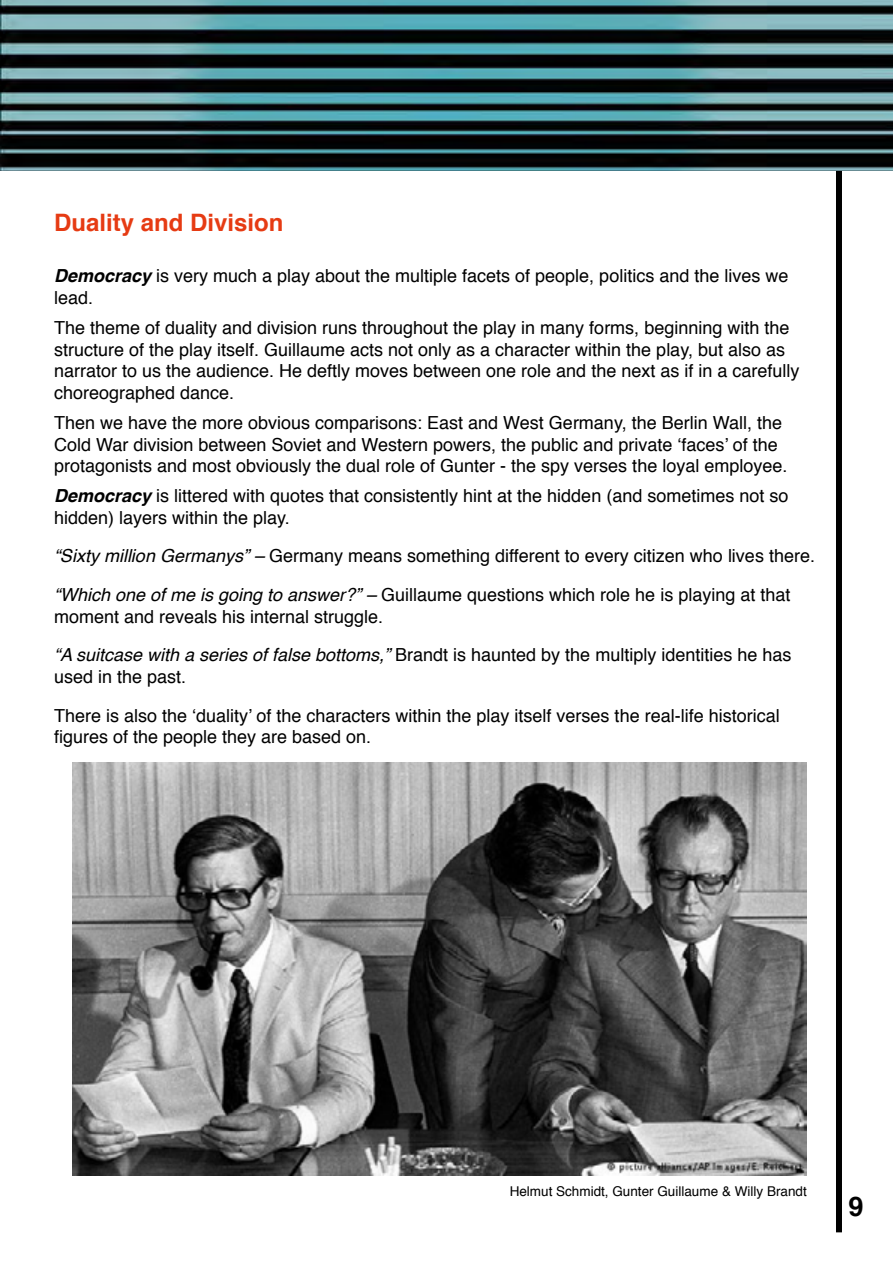
<style>
.page{position:relative;width:893px;height:1263px;background:#fff}
.page>*{position:absolute;margin:0;border:0;box-sizing:border-box;transform-origin:0 0}
.t1{font:700 27px "Helvetica";color:#000}
.t2{font:700 24px "Helvetica";color:#e63b13}
.t3{font:18px/21.6px "Helvetica";color:#000}
.t4{font:13.5px "Helvetica";color:#000}
.s1{font-weight:700;font-style:italic}
.s2{font-style:italic}
</style>
<div class="page">
<img style="left:0;top:0;width:893px;height:171px">
<div style="left:836px;top:171px;width:6px;height:1061px;background:#000"></div>
<img style="left:72px;top:762px;width:735px;height:414px">
<h2 class="t2" style="left:54px;top:203px;width:231px">Duality and Division</h2>
<p class="t3" style="left:54px;top:266px;width:736px"><span class="s1">Democracy</span> is very much a play about the multiple facets of people, politics and the lives we lead.</p>
<p class="t3" style="left:54px;top:317px;width:747px">The theme of duality and division runs throughout the play in many forms, beginning with the structure of the play itself. Guillaume acts not only as a character within the play, but also as narrator to us the audience. He deftly moves between one role and the next as if in a carefully choreographed dance.</p>
<p class="t3" style="left:54px;top:412px;width:735px">Then we have the more obvious comparisons: East and West Germany, the Berlin Wall, the<br>Cold War division between Soviet and Western powers, the public and private ‘faces’ of the protagonists and most obviously the dual role of Gunter - the spy verses the loyal employee.</p>
<p class="t3" style="left:54px;top:486px;width:736px"><span class="s1">Democracy</span> is littered with quotes that consistently hint at the hidden (and sometimes not so hidden) layers within the play.</p>
<p class="t3" style="left:54px;top:537px;width:762px;line-height:38.5px"><span class="s2">“Sixty million Germanys” –</span> Germany means something different to every citizen who lives there. <span class="s2">“Which one of me is going to answer?” –</span> Guillaume questions which role he is playing at that</p>
<p class="t3" style="left:54px;top:598px;width:739px;line-height:38.5px">moment and reveals his internal struggle.<br><span class="s2">“A suitcase with a series of false bottoms,”</span> Brandt is haunted by the multiply identities he has</p>
<p class="t3" style="left:54px;top:658px;width:727px;line-height:38.5px">used in the past.<br>There is also the ‘duality’ of the characters within the play itself verses the real-life historical</p>
<p class="t3" style="left:54px;top:726px;width:319px">figures of the people they are based on.</p>
<p class="t4" style="left:510px;top:1181px;width:299px">Helmut Schmidt, Gunter Guillaume &amp; Willy Brandt</p>
<h1 class="t1" style="left:848px;top:1185px;width:17px">9</h1>
</div>
